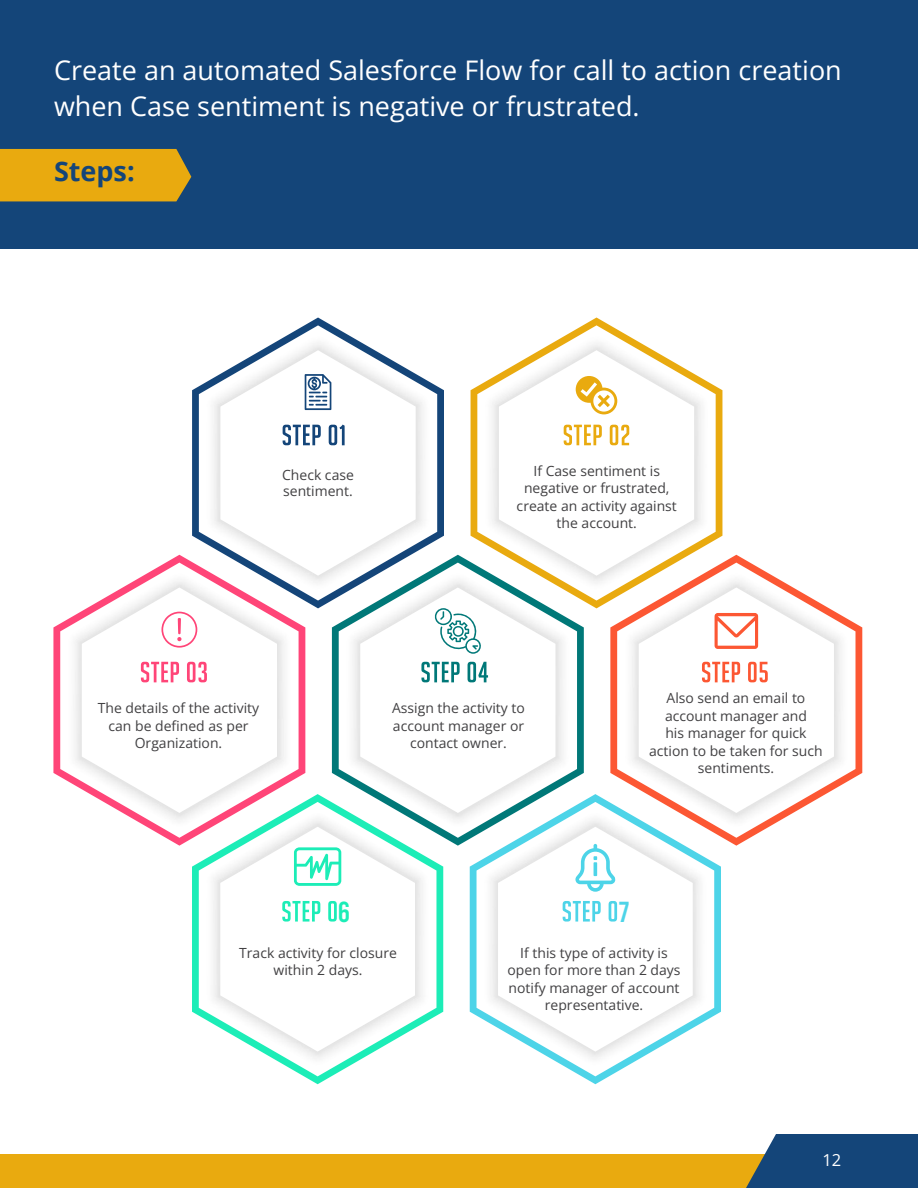
<style>
.page{position:relative;width:918px;height:1188px;background:#fff}
.page>*{position:absolute;margin:0;border:0;box-sizing:border-box;transform-origin:0 0}
.t1{font:28.95px "Bebas";color:#1cedb7}
.t2{font:28.95px "Bebas";color:#4dd4e8}
.t3{font:27px/36px "Open Sans";color:#fff}
.t4{font:700 27px "Open Sans";color:#144579}
.t5{font:16.5px "Open Sans";color:#fff}
.t6{font:13.95px/17.4px "Open Sans";color:#414042;text-align:center}
</style>
<div class="page">
<div style="left:0;top:0;width:918px;height:248px;background:#144579"></div>
<div style="left:0;top:149px;width:191px;height:52px;background:#e9aa0f"></div>
<div style="left:0;top:1154px;width:918px;height:34px;background:#e9aa0f"></div>
<svg style="left:746px;top:1134px;width:172px;height:54px;background:#28527c"></svg>
<svg style="left:53px;top:555px;width:252px;height:291px"></svg>
<svg style="left:192px;top:318px;width:252px;height:290px"></svg>
<svg style="left:332px;top:555px;width:252px;height:291px"></svg>
<svg style="left:471px;top:318px;width:251px;height:290px"></svg>
<svg style="left:610px;top:555px;width:252px;height:291px"></svg>
<svg style="left:192px;top:794px;width:251px;height:290px"></svg>
<svg style="left:470px;top:794px;width:251px;height:290px"></svg>
<svg style="left:234px;top:366px;width:182px;height:194px"></svg>
<svg style="left:512px;top:366px;width:182px;height:194px"></svg>
<svg style="left:95px;top:603px;width:182px;height:194px"></svg>
<svg style="left:374px;top:603px;width:181px;height:194px"></svg>
<svg style="left:652px;top:603px;width:182px;height:194px"></svg>
<svg style="left:234px;top:842px;width:181px;height:194px"></svg>
<svg style="left:512px;top:842px;width:181px;height:194px"></svg>
<h2 class="t3" style="left:54px;top:51px;width:789px">Create an automated Salesforce Flow for call to action creation when Case sentiment is negative or frustrated.</h2>
<h2 class="t4" style="left:54px;top:152px;width:82px">Steps:</h2>
<p class="t6" style="left:282px;top:466px;width:73px;line-height:17px;text-align:left">Check case sentiment.</p>
<p class="t6" style="left:517px;top:462px;width:162px">If Case sentiment is negative or frustrated, create an activity against the account.</p>
<p class="t6" style="left:98px;top:699px;width:163px">The details of the activity can be defined as per<br>Organization.</p>
<p class="t6" style="left:392px;top:699px;width:134px">Assign the activity to account manager or contact owner.</p>
<p class="t6" style="left:649px;top:689px;width:175px">Also send an email to account manager and<br>his manager for quick action to be taken for such sentiments.</p>
<h1 class="t1" style="left:338px;top:897px;width:14px">6</h1>
<h1 class="t2" style="left:619px;top:897px;width:12px">7</h1>
<p class="t6" style="left:239px;top:943px;width:159px">Track activity for closure within 2 days.</p>
<p class="t6" style="left:508px;top:943px;width:175px">If this type of activity is open for more than 2 days notify manager of account representative.</p>
<p class="t5" style="left:823px;top:1149px;width:20px">12</p>
</div>
